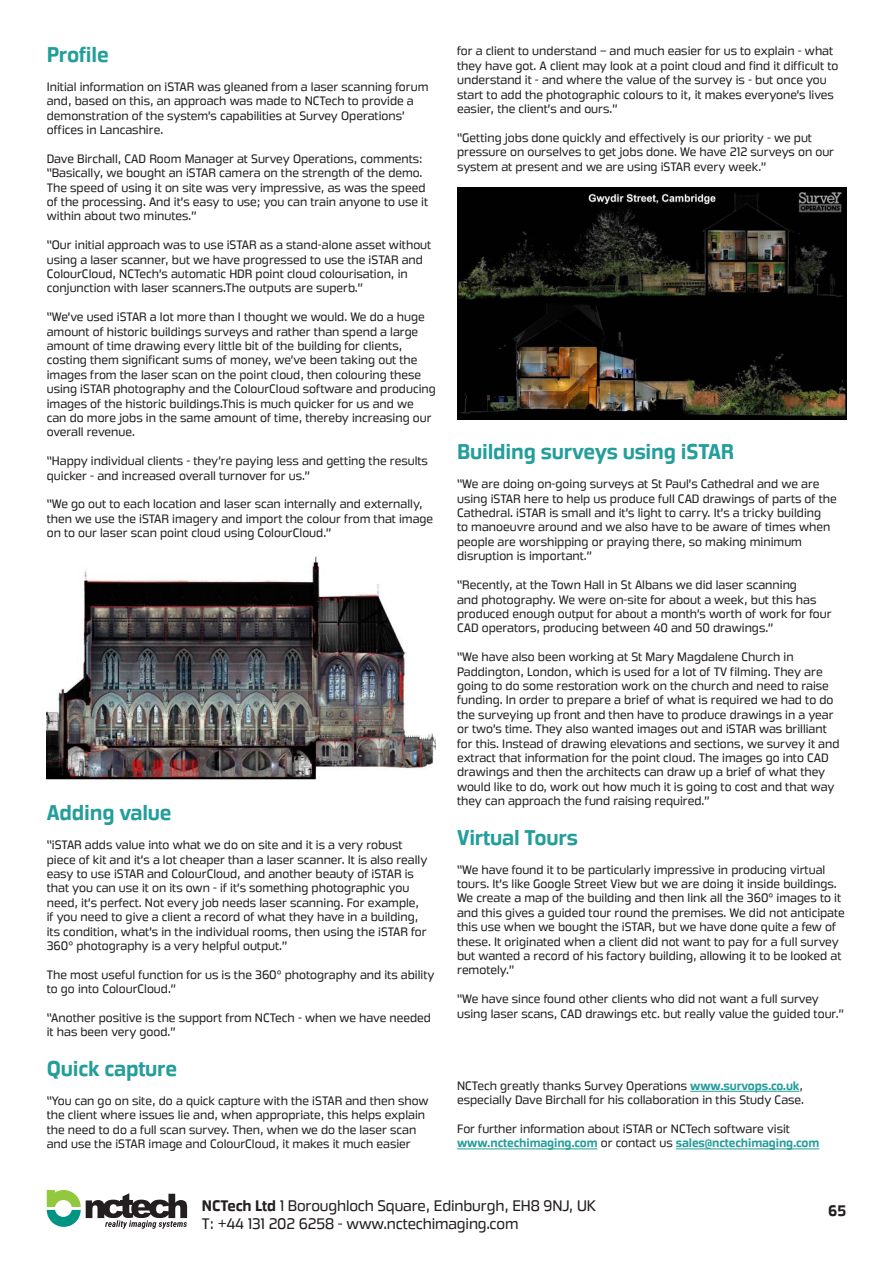
<style>
.page{position:relative;width:893px;height:1263px;background:#fff}
.page>*{position:absolute;margin:0;border:0;box-sizing:border-box;transform-origin:0 0}
.t1{font:700 21px "Great Escape Rg";letter-spacing:-.01em;color:#249e9b}
.t2{font:15px/18px "Great Escape Bk";letter-spacing:-.01em;color:#231f20}
.t3{font:700 15px "Great Escape Rg";color:#231f20}
.t4{font:12px/14.4px "Great Escape Bk";color:#231f20}
.t5{font:700 12px "Great Escape Rg";letter-spacing:-.01em;color:#249e9b}
.s1{font-family:"Great Escape Rg";font-weight:700;color:#249e9b}
.s2{font-family:"Great Escape Bk";font-weight:400;color:#231f20}
.s3{font-family:"Great Escape Rg";font-weight:700}
</style>
<div class="page">
<svg style="left:47px;top:1190px;width:140px;height:39px"></svg>
<img style="left:47px;top:556px;width:389px;height:225px">
<hr style="left:690px;top:1091px;width:109px;height:1px;background:#249e9b">
<hr style="left:457px;top:1148px;width:141px;height:1px;background:#249e9b">
<hr style="left:676px;top:1148px;width:143px;height:1px;background:#249e9b">
<img style="left:457px;top:187px;width:389px;height:233px">
<h1 class="t1" style="left:47px;top:42px;width:64px">Profile</h1>
<p class="t4" style="left:47px;top:79px;width:383px">Initial information on iSTAR was gleaned from a laser scanning forum and, based on this, an approach was made to NCTech to provide a demonstration of the system’s capabilities at Survey Operations’ offices in Lancashire.</p>
<p class="t4" style="left:47px;top:151px;width:383px">Dave Birchall, CAD Room Manager at Survey Operations, comments: “Basically, we bought an iSTAR camera on the strength of the demo.<br>The speed of using it on site was very impressive, as was the speed of the processing. And it’s easy to use; you can train anyone to use it within about two minutes.”</p>
<p class="t4" style="left:47px;top:238px;width:386px">“Our initial approach was to use iSTAR as a stand-alone asset without using a laser scanner, but we have progressed to use the iSTAR and ColourCloud, NCTech’s automatic HDR point cloud colourisation, in conjunction with laser scanners.The outputs are superb.”</p>
<p class="t4" style="left:47px;top:310px;width:391px">“We’ve used iSTAR a lot more than I thought we would. We do a huge amount of historic buildings surveys and rather than spend a large amount of time drawing every little bit of the building for clients, costing them significant sums of money, we’ve been taking out the images from the laser scan on the point cloud, then colouring these using iSTAR photography and the ColourCloud software and producing images of the historic buildings.This is much quicker for us and we can do more jobs in the same amount of time, thereby increasing our overall revenue.</p>
<p class="t4" style="left:47px;top:454px;width:383px">“Happy individual clients - they’re paying less and getting the results quicker - and increased overall turnover for us.”</p>
<p class="t4" style="left:47px;top:497px;width:388px">“We go out to each location and laser scan internally and externally, then we use the iSTAR imagery and import the colour from that image on to our laser scan point cloud using ColourCloud.”</p>
<h1 class="t1" style="left:47px;top:800px;width:126px">Adding value</h1>
<p class="t4" style="left:47px;top:838px;width:382px">“iSTAR adds value into what we do on site and it is a very robust piece of kit and it’s a lot cheaper than a laser scanner. It is also really easy to use iSTAR and ColourCloud, and another beauty of iSTAR is that you can use it on its own - if it’s something photographic you need, it’s perfect. Not every job needs laser scanning. For example, if you need to give a client a record of what they have in a building, its condition, what’s in the individual rooms, then using the iSTAR for 360° photography is a very helpful output.”</p>
<p class="t4" style="left:47px;top:967px;width:389px">The most useful function for us is the 360° photography and its ability to go into ColourCloud.”</p>
<p class="t4" style="left:47px;top:1010px;width:386px">“Another positive is the support from NCTech - when we have needed it has been very good.”</p>
<h1 class="t1" style="left:47px;top:1056px;width:132px">Quick capture</h1>
<p class="t4" style="left:47px;top:1093px;width:383px">“You can go on site, do a quick capture with the iSTAR and then show the client where issues lie and, when appropriate, this helps explain the need to do a full scan survey. Then, when we do the laser scan and use the iSTAR image and ColourCloud, it makes it much easier</p>
<p class="t4" style="left:457px;top:44px;width:383px">for a client to understand – and much easier for us to explain - what they have got. A client may look at a point cloud and find it difficult to understand it - and where the value of the survey is - but once you start to add the photographic colours to it, it makes everyone’s lives easier, the client’s and ours.”</p>
<p class="t4" style="left:457px;top:130px;width:379px">“Getting jobs done quickly and effectively is our priority - we put pressure on ourselves to get jobs done. We have 212 surveys on our system at present and we are using iSTAR every week.”</p>
<h1 class="t1" style="left:457px;top:439px;width:279px">Building surveys using iSTAR</h1>
<p class="t4" style="left:457px;top:477px;width:381px">“We are doing on-going surveys at St Paul’s Cathedral and we are using iSTAR here to help us produce full CAD drawings of parts of the Cathedral. iSTAR is small and it’s light to carry. It’s a tricky building<br>to manoeuvre around and we also have to be aware of times when people are worshipping or praying there, so making minimum disruption is important.”</p>
<p class="t4" style="left:457px;top:578px;width:376px">“Recently, at the Town Hall in St Albans we did laser scanning<br>and photography. We were on-site for about a week, but this has produced enough output for about a month’s worth of work for four CAD operators, producing between 40 and 50 drawings.”</p>
<p class="t4" style="left:457px;top:650px;width:384px">“We have also been working at St Mary Magdalene Church in Paddington, London, which is used for a lot of TV filming. They are going to do some restoration work on the church and need to raise funding. In order to prepare a brief of what is required we had to do the surveying up front and then have to produce drawings in a year or two’s time. They also wanted images out and iSTAR was brilliant for this. Instead of drawing elevations and sections, we survey it and extract that information for the point cloud. The images go into CAD drawings and then the architects can draw up a brief of what they would like to do, work out how much it is going to cost and that way they can approach the fund raising required.”</p>
<h1 class="t1" style="left:457px;top:825px;width:122px">Virtual Tours</h1>
<p class="t4" style="left:457px;top:862px;width:389px">“We have found it to be particularly impressive in producing virtual tours. It’s like Google Street View but we are doing it inside buildings.<br>We create a map of the building and then link all the 360° images to it and this gives a guided tour round the premises. We did not anticipate this use when we bought the iSTAR, but we have done quite a few of these. It originated when a client did not want to pay for a full survey but wanted a record of his factory building, allowing it to be looked at remotely.”</p>
<p class="t4" style="left:457px;top:992px;width:388px">“We have since found other clients who did not want a full survey using laser scans, CAD drawings etc. but really value the guided tour.”</p>
<p class="t4" style="left:457px;top:1078px;width:348px">NCTech greatly thanks Survey Operations <span class="s1">www.survops.co.uk</span>, especially Dave Birchall for his collaboration in this Study Case.</p>
<p class="t4" style="left:457px;top:1121px;width:334px">For further information about iSTAR or NCTech software visit</p>
<p class="t5" style="left:457px;top:1136px;width:364px">www.nctechimaging.com <span class="s2">or contact us</span> sales@nctechimaging.com</p>
<p class="t2" style="left:202px;top:1196px;width:396px"><span class="s3">NCTech Ltd</span> 1 Boroughloch Square, Edinburgh, EH8 9NJ, UK<br>T: +44 131 202 6258 - www.nctechimaging.com</p>
<p class="t3" style="left:828px;top:1202px;width:19px">65</p>
</div>
